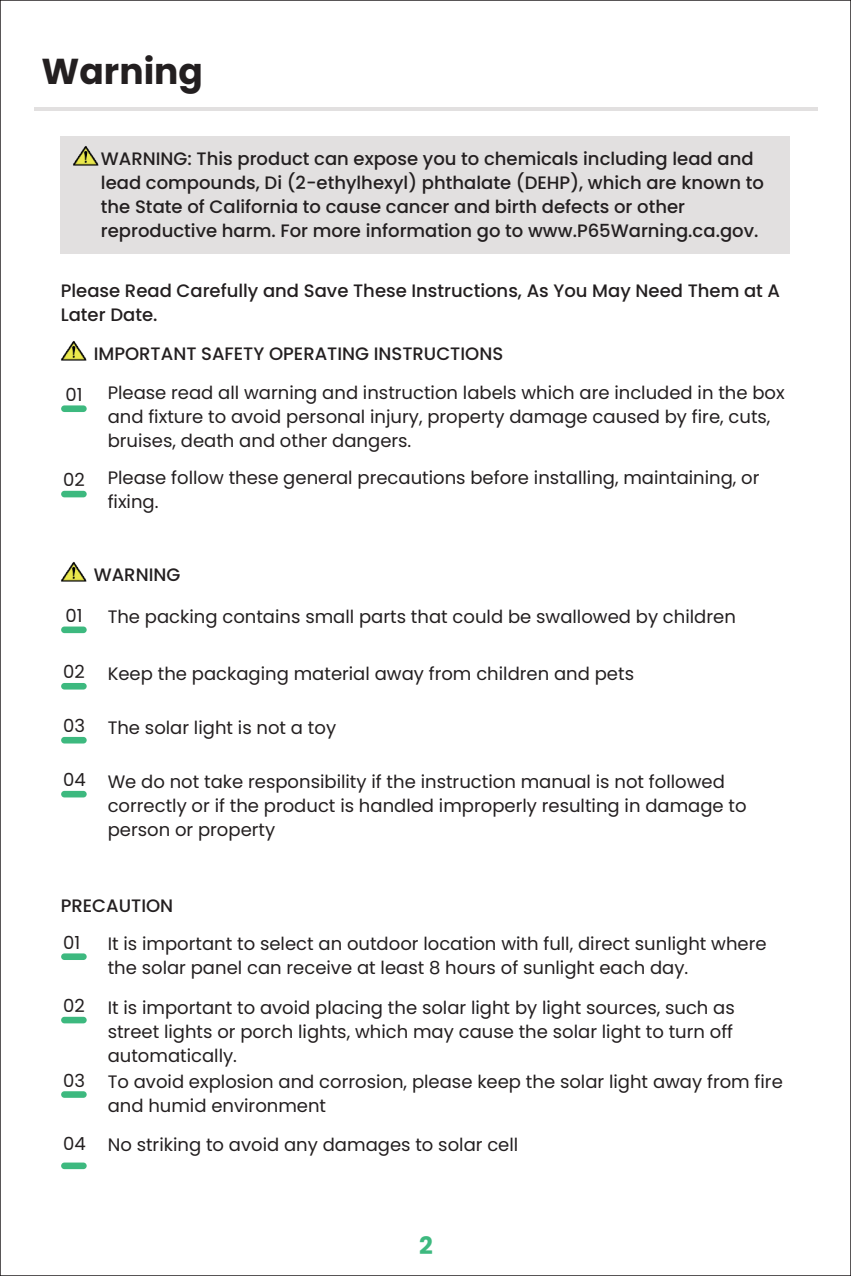
<style>
.page{position:relative;width:851px;height:1276px;background:#fff}
.page>*{position:absolute;margin:0;border:0;box-sizing:border-box;transform-origin:0 0}
.t1{font:700 36px "Poppins";color:#231f20}
.t2{font:700 24px "Poppins";color:#3db97f}
.t3{font:18px/24px "Poppins";color:#231f20}
.t4{font:500 18px/24px "Poppins";color:#231f20}
</style>
<div class="page">
<hr style="left:34px;top:107px;width:783px;height:3px;background:#e2e0e0">
<div style="left:61px;top:405px;width:26px;height:7px;background:#3db97f;border-radius:3px"></div>
<div style="left:61px;top:491px;width:26px;height:6px;background:#3db97f;border-radius:3px"></div>
<div style="left:61px;top:136px;width:728px;height:118px;background:#e2e0e0"></div>
<img style="left:73px;top:146px;width:25px;height:20px">
<img style="left:61px;top:340px;width:25px;height:20px">
<div style="left:61px;top:626px;width:26px;height:7px;background:#3db97f;border-radius:3px"></div>
<div style="left:61px;top:683px;width:26px;height:6px;background:#3db97f;border-radius:3px"></div>
<div style="left:61px;top:737px;width:26px;height:6px;background:#3db97f;border-radius:3px"></div>
<div style="left:61px;top:791px;width:26px;height:6px;background:#3db97f;border-radius:3px"></div>
<div style="left:61px;top:953px;width:26px;height:7px;background:#3db97f;border-radius:3px"></div>
<div style="left:61px;top:1016px;width:26px;height:7px;background:#3db97f;border-radius:3px"></div>
<div style="left:61px;top:1091px;width:26px;height:6px;background:#3db97f;border-radius:3px"></div>
<div style="left:61px;top:1162px;width:26px;height:7px;background:#3db97f;border-radius:3px"></div>
<img style="left:61px;top:561px;width:25px;height:20px">
<h1 class="t1" style="left:42px;top:50px;width:163px">Warning</h1>
<p class="t4" style="left:101px;top:147px;width:664px">WARNING: This product can expose you to chemicals including lead and lead compounds, Di (2-ethylhexyl) phthalate (DEHP), which are known to the State of California to cause cancer and birth defects or other reproductive harm. For more information go to www.P65Warning.ca.gov.</p>
<p class="t4" style="left:61px;top:279px;width:720px">Please Read Carefully and Save These Instructions, As You May Need Them at A<br>Later Date.</p>
<p class="t4" style="left:94px;top:341px;width:411px">IMPORTANT SAFETY OPERATING INSTRUCTIONS</p>
<p class="t3" style="left:65px;top:382px;width:19px">01</p>
<p class="t3" style="left:108px;top:380px;width:678px">Please read all warning and instruction labels which are included in the box and fixture to avoid personal injury, property damage caused by fire, cuts, bruises, death and other dangers.</p>
<p class="t3" style="left:63px;top:468px;width:23px">02</p>
<p class="t3" style="left:108px;top:466px;width:653px">Please follow these general precautions before installing, maintaining, or fixing.</p>
<p class="t4" style="left:94px;top:562px;width:88px">WARNING</p>
<p class="t3" style="left:65px;top:603px;width:19px">01</p>
<p class="t3" style="left:108px;top:605px;width:629px">The packing contains small parts that could be swallowed by children</p>
<p class="t3" style="left:63px;top:660px;width:23px">02</p>
<p class="t3" style="left:108px;top:661px;width:528px">Keep the packaging material away from children and pets</p>
<p class="t3" style="left:63px;top:714px;width:23px">03</p>
<p class="t3" style="left:108px;top:715px;width:230px">The solar light is not a toy</p>
<p class="t3" style="left:108px;top:769px;width:640px;text-indent:-45px">04 We do not take responsibility if the instruction manual is not followed correctly or if the product is handled improperly resulting in damage to person or property</p>
<p class="t4" style="left:61px;top:894px;width:114px">PRECAUTION</p>
<p class="t3" style="left:63px;top:930px;width:19px">01</p>
<p class="t3" style="left:108px;top:932px;width:660px">It is important to select an outdoor location with full, direct sunlight where the solar panel can receive at least 8 hours of sunlight each day.</p>
<p class="t3" style="left:63px;top:994px;width:23px">02</p>
<p class="t3" style="left:108px;top:995px;width:628px;text-align:justify">It is important to avoid placing the solar light by light sources, such as street lights or porch lights, which may cause the solar light to turn off automatically.</p>
<p class="t3" style="left:63px;top:1068px;width:23px">03</p>
<p class="t3" style="left:108px;top:1069px;width:676px">To avoid explosion and corrosion, please keep the solar light away from fire and humid environment</p>
<p class="t3" style="left:63px;top:1133px;width:456px">04 No striking to avoid any damages to solar cell</p>
<h2 class="t2" style="left:419px;top:1232px;width:15px">2</h2>
</div>
